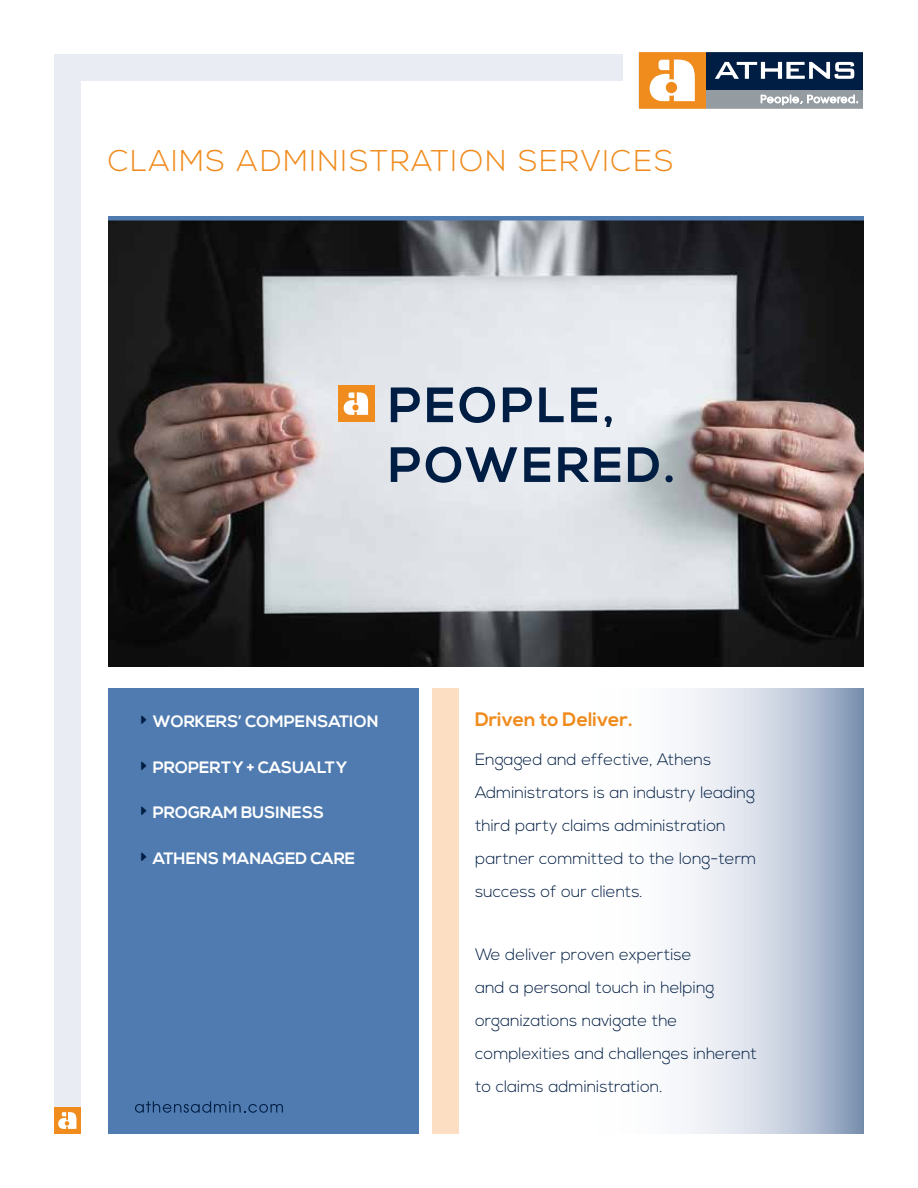
<style>
.page{position:relative;width:918px;height:1188px;background:#fff}
.page>*{position:absolute;margin:0;border:0;box-sizing:border-box;transform-origin:0 0}
.t1{font:300 30px "Nexa";letter-spacing:.06em;color:#f08b1d}
.t2{font:700 19.5px "Nexa";color:#f08b1d}
.t3{font:300 16.5px/33px "Nexa";color:#001d43}
.t4{font:700 16.5px "Nexa";color:#fff}
</style>
<div class="page">
<img style="left:108px;top:220px;width:756px;height:447px">
<div style="left:432px;top:683px;width:27px;height:451px;background:#fcdfc2"></div>
<div style="left:108px;top:676px;width:310px;height:458px;background:#4f7bb0"></div>
<svg style="left:684px;top:688px;width:180px;height:446px"></svg>
<div style="left:54px;top:54px;width:27px;height:1080px;background:#e9ecf3"></div>
<hr style="left:108px;top:216px;width:756px;height:4px;background:#4f7bb0">
<div style="left:54px;top:1107px;width:27px;height:27px;background:#f08b1d"></div>
<svg style="left:58px;top:1112px;width:18px;height:17px"></svg>
<div style="left:99px;top:668px;width:781px;height:20px;background:#fff"></div>
<div style="left:54px;top:54px;width:568px;height:27px;background:#e9ecf3"></div>
<svg style="left:638px;top:52px;width:225px;height:57px"></svg>
<svg style="left:391px;top:387px;width:62px;height:35px;background:#708096"></svg>
<svg style="left:460px;top:387px;width:35px;height:36px"></svg>
<svg style="left:503px;top:387px;width:61px;height:35px;background:#8b98ab"></svg>
<svg style="left:571px;top:388px;width:26px;height:34px"></svg>
<svg style="left:605px;top:415px;width:7px;height:12px"></svg>
<svg style="left:391px;top:447px;width:126px;height:36px;background:#8592a5"></svg>
<svg style="left:524px;top:447px;width:26px;height:35px"></svg>
<svg style="left:558px;top:447px;width:62px;height:35px;background:#67788f"></svg>
<svg style="left:628px;top:447px;width:31px;height:35px"></svg>
<svg style="left:666px;top:474px;width:7px;height:10px"></svg>
<div style="left:338px;top:386px;width:36px;height:36px;background:#f08b1d"></div>
<svg style="left:344px;top:392px;width:24px;height:23px"></svg>
<svg style="left:135px;top:1101px;width:148px;height:12px"></svg>
<h1 class="t1" style="left:108px;top:143px;width:567px">CLAIMS ADMINISTRATION SERVICES</h1>
<p class="t4" style="left:153px;top:712px;width:227px">WORKERS’ COMPENSATION</p>
<p class="t4" style="left:153px;top:758px;width:196px">PROPERTY + CASUALTY</p>
<p class="t4" style="left:153px;top:803px;width:173px">PROGRAM BUSINESS</p>
<p class="t4" style="left:153px;top:849px;width:204px">ATHENS MANAGED CARE</p>
<p class="t2" style="left:475px;top:708px;width:159px">Driven to Deliver.</p>
<p class="t3" style="left:475px;top:744px;width:283px">Engaged and effective, Athens<br>Administrators is an industry leading third party claims administration partner committed to the long-term success of our clients.</p>
<p class="t3" style="left:475px;top:939px;width:283px">We deliver proven expertise<br>and a personal touch in helping organizations navigate the complexities and challenges inherent to claims administration.</p>
</div>
